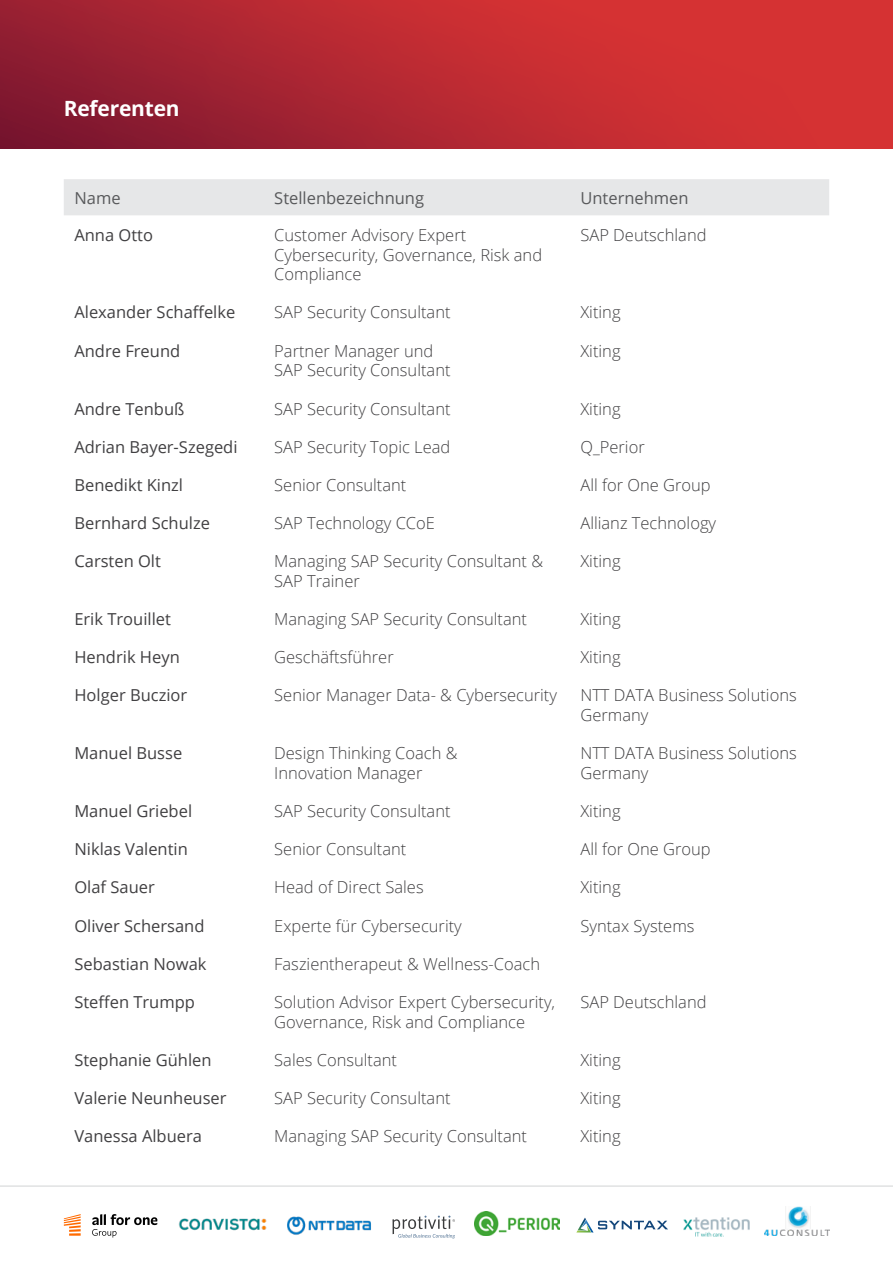
<style>
.page{position:relative;width:893px;height:1263px;background:#fff}
.page>*{position:absolute;margin:0;border:0;box-sizing:border-box;transform-origin:0 0}
.t1{font:700 21px "Open Sans";letter-spacing:-.01em;color:#fff}
.t2{font:300 16.5px/19.8px "Open Sans";color:#414042}
.t3{font:16.5px "Open Sans";color:#414042}
.t4{font:16.5px "Open Sans";color:#58595b}
</style>
<div class="page">
<svg style="left:0;top:0;width:893px;height:149px;background:#b72932"></svg>
<div style="left:64px;top:179px;width:765px;height:36px;background:#e6e7e8"></div>
<hr style="left:0;top:1186px;width:893px;height:1px;background:#d1d3d4">
<svg style="left:64px;top:1214px;width:17px;height:22px"></svg>
<svg style="left:92px;top:1214px;width:65px;height:23px"></svg>
<img style="left:178px;top:1218px;width:89px;height:13px">
<img style="left:287px;top:1216px;width:84px;height:19px">
<svg style="left:392px;top:1215px;width:63px;height:23px"></svg>
<img style="left:474px;top:1212px;width:86px;height:24px">
<svg style="left:576px;top:1217px;width:92px;height:15px"></svg>
<img style="left:683px;top:1217px;width:67px;height:19px">
<img style="left:765px;top:1206px;width:64px;height:30px">
<p class="t1" style="left:64px;top:94px;width:117px">Referenten</p>
<p class="t4" style="left:74px;top:186px;width:48px">Name</p>
<p class="t4" style="left:274px;top:186px;width:151px">Stellenbezeichnung</p>
<p class="t4" style="left:580px;top:186px;width:110px">Unternehmen</p>
<p class="t3" style="left:74px;top:223px;width:80px">Anna Otto</p>
<p class="t2" style="left:274px;top:224px;width:269px">Customer Advisory Expert<br>Cybersecurity, Governance, Risk and<br>Compliance</p>
<p class="t2" style="left:580px;top:224px;width:128px">SAP Deutschland</p>
<p class="t3" style="left:74px;top:301px;width:162px">Alexander Schaffelke</p>
<p class="t2" style="left:274px;top:302px;width:178px">SAP Security Consultant</p>
<p class="t2" style="left:580px;top:302px;width:42px">Xiting</p>
<p class="t3" style="left:74px;top:339px;width:107px">Andre Freund</p>
<p class="t2" style="left:274px;top:340px;width:178px">Partner Manager und<br>SAP Security Consultant</p>
<p class="t2" style="left:580px;top:340px;width:42px">Xiting</p>
<p class="t3" style="left:74px;top:397px;width:111px">Andre Tenbuß</p>
<p class="t2" style="left:274px;top:398px;width:178px">SAP Security Consultant</p>
<p class="t2" style="left:580px;top:398px;width:42px">Xiting</p>
<p class="t3" style="left:74px;top:435px;width:165px">Adrian Bayer-Szegedi</p>
<p class="t2" style="left:274px;top:436px;width:178px">SAP Security Topic Lead</p>
<p class="t2" style="left:580px;top:436px;width:66px">Q_Perior</p>
<p class="t3" style="left:74px;top:473px;width:110px">Benedikt Kinzl</p>
<p class="t2" style="left:274px;top:474px;width:134px">Senior Consultant</p>
<p class="t2" style="left:580px;top:474px;width:132px">All for One Group</p>
<p class="t3" style="left:74px;top:512px;width:137px">Bernhard Schulze</p>
<p class="t2" style="left:274px;top:513px;width:162px">SAP Technology CCoE</p>
<p class="t2" style="left:580px;top:513px;width:137px">Allianz Technology</p>
<p class="t3" style="left:74px;top:550px;width:88px">Carsten Olt</p>
<p class="t2" style="left:274px;top:551px;width:270px">Managing SAP Security Consultant &amp;<br>SAP Trainer</p>
<p class="t2" style="left:580px;top:551px;width:42px">Xiting</p>
<p class="t3" style="left:74px;top:608px;width:98px">Erik Trouillet</p>
<p class="t2" style="left:274px;top:609px;width:254px">Managing SAP Security Consultant</p>
<p class="t2" style="left:580px;top:609px;width:42px">Xiting</p>
<p class="t3" style="left:74px;top:646px;width:107px">Hendrik Heyn</p>
<p class="t2" style="left:274px;top:647px;width:121px">Geschäftsführer</p>
<p class="t2" style="left:580px;top:647px;width:42px">Xiting</p>
<p class="t3" style="left:74px;top:684px;width:114px">Holger Buczior</p>
<p class="t2" style="left:274px;top:685px;width:284px">Senior Manager Data- &amp; Cybersecurity</p>
<p class="t2" style="left:580px;top:685px;width:218px">NTT DATA Business Solutions<br>Germany</p>
<p class="t3" style="left:74px;top:742px;width:109px">Manuel Busse</p>
<p class="t2" style="left:274px;top:743px;width:185px">Design Thinking Coach &amp;<br>Innovation Manager</p>
<p class="t2" style="left:580px;top:743px;width:218px">NTT DATA Business Solutions<br>Germany</p>
<p class="t3" style="left:74px;top:800px;width:119px">Manuel Griebel</p>
<p class="t2" style="left:274px;top:801px;width:178px">SAP Security Consultant</p>
<p class="t2" style="left:580px;top:801px;width:42px">Xiting</p>
<p class="t3" style="left:74px;top:838px;width:115px">Niklas Valentin</p>
<p class="t2" style="left:274px;top:839px;width:134px">Senior Consultant</p>
<p class="t2" style="left:580px;top:839px;width:132px">All for One Group</p>
<p class="t3" style="left:74px;top:876px;width:82px">Olaf Sauer</p>
<p class="t2" style="left:274px;top:877px;width:151px">Head of Direct Sales</p>
<p class="t2" style="left:580px;top:877px;width:42px">Xiting</p>
<p class="t3" style="left:74px;top:914px;width:132px">Oliver Schersand</p>
<p class="t2" style="left:274px;top:915px;width:189px">Experte für Cybersecurity</p>
<p class="t2" style="left:580px;top:915px;width:116px">Syntax Systems</p>
<p class="t3" style="left:74px;top:952px;width:134px">Sebastian Nowak</p>
<p class="t2" style="left:274px;top:953px;width:267px">Faszientherapeut &amp; Wellness-Coach</p>
<p class="t3" style="left:74px;top:990px;width:122px">Steffen Trumpp</p>
<p class="t2" style="left:274px;top:991px;width:282px">Solution Advisor Expert Cybersecurity,<br>Governance, Risk and Compliance</p>
<p class="t2" style="left:580px;top:991px;width:128px">SAP Deutschland</p>
<p class="t3" style="left:74px;top:1048px;width:139px">Stephanie Gühlen</p>
<p class="t2" style="left:274px;top:1049px;width:124px">Sales Consultant</p>
<p class="t2" style="left:580px;top:1049px;width:42px">Xiting</p>
<p class="t3" style="left:74px;top:1087px;width:154px">Valerie Neunheuser</p>
<p class="t2" style="left:274px;top:1087px;width:178px">SAP Security Consultant</p>
<p class="t2" style="left:580px;top:1087px;width:42px">Xiting</p>
<p class="t3" style="left:74px;top:1125px;width:129px">Vanessa Albuera</p>
<p class="t2" style="left:274px;top:1126px;width:254px">Managing SAP Security Consultant</p>
<p class="t2" style="left:580px;top:1126px;width:42px">Xiting</p>
</div>
